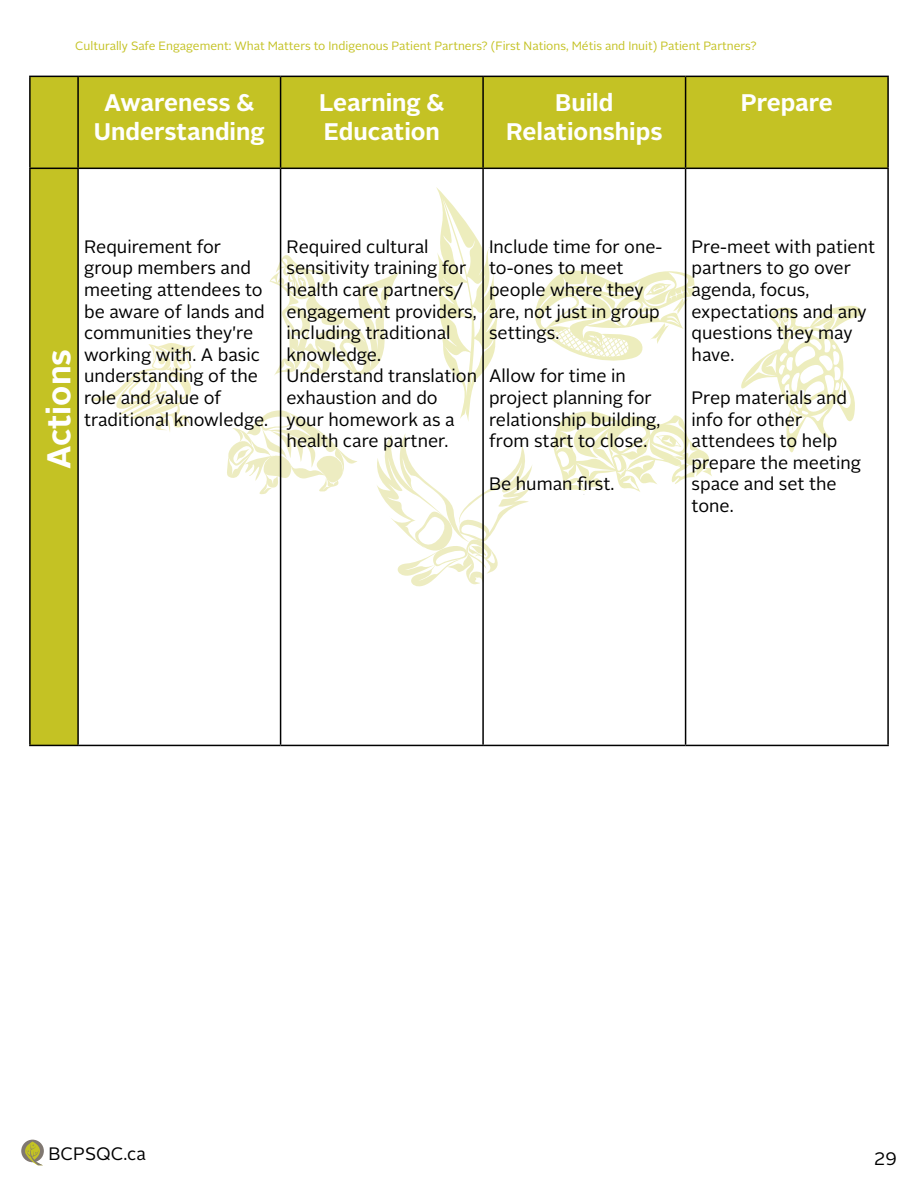
<style>
.page{position:relative;width:918px;height:1188px;background:#fff}
.page>*{position:absolute;margin:0;border:0;box-sizing:border-box;transform-origin:0 0}
.t1{font:700 33px "Alright Sans";color:#fff}
.t2{font:700 24px/28.8px "Alright Sans";color:#fff;text-align:center}
.t3{font:18px/21.6px "Alright Sans";color:#000}
.t4{font:12px "Alright Sans";color:#c4c224}
</style>
<div class="page">
<div style="left:21px;top:1140px;width:23px;height:22px;background:#807871;border-radius:50%"></div>
<svg style="left:24px;top:1142px;width:20px;height:23px"></svg>
<svg style="left:554px;top:411px;width:159px;height:84px"></svg>
<svg style="left:377px;top:434px;width:156px;height:153px"></svg>
<svg style="left:436px;top:187px;width:63px;height:234px"></svg>
<svg style="left:91px;top:343px;width:104px;height:89px"></svg>
<div style="left:158px;top:358px;width:7px;height:6px;background:#f0edbf;border-radius:50%"></div>
<div style="left:178px;top:358px;width:7px;height:6px;background:#f0edbf;border-radius:50%"></div>
<svg style="left:741px;top:305px;width:122px;height:148px"></svg>
<svg style="left:270px;top:255px;width:129px;height:121px"></svg>
<svg style="left:227px;top:410px;width:130px;height:84px"></svg>
<svg style="left:535px;top:270px;width:160px;height:91px"></svg>
<div style="left:31px;top:77px;width:46px;height:668px;background:#c4c224"></div>
<div style="left:79px;top:77px;width:808px;height:91px;background:#c4c224"></div>
<hr style="left:29px;top:76px;width:49px;height:1px;background:#000">
<hr style="left:29px;top:77px;width:2px;height:91px;background:#000">
<hr style="left:78px;top:76px;width:203px;height:1px;background:#000">
<hr style="left:77px;top:77px;width:2px;height:91px;background:#000">
<hr style="left:281px;top:76px;width:202px;height:1px;background:#000">
<hr style="left:280px;top:77px;width:1px;height:91px;background:#000">
<hr style="left:483px;top:76px;width:203px;height:1px;background:#000">
<hr style="left:482px;top:77px;width:2px;height:91px;background:#000">
<hr style="left:686px;top:76px;width:203px;height:1px;background:#000">
<hr style="left:685px;top:77px;width:1px;height:91px;background:#000">
<hr style="left:887px;top:77px;width:2px;height:91px;background:#000">
<hr style="left:29px;top:168px;width:49px;height:1px;background:#000">
<hr style="left:29px;top:169px;width:2px;height:576px;background:#000">
<hr style="left:78px;top:168px;width:203px;height:1px;background:#000">
<hr style="left:77px;top:169px;width:2px;height:576px;background:#000">
<hr style="left:281px;top:168px;width:202px;height:1px;background:#000">
<hr style="left:280px;top:169px;width:1px;height:576px;background:#000">
<hr style="left:483px;top:168px;width:203px;height:1px;background:#000">
<hr style="left:482px;top:169px;width:2px;height:576px;background:#000">
<hr style="left:686px;top:168px;width:203px;height:1px;background:#000">
<hr style="left:685px;top:169px;width:1px;height:576px;background:#000">
<hr style="left:887px;top:169px;width:2px;height:576px;background:#000">
<hr style="left:29px;top:745px;width:49px;height:1px;background:#000">
<hr style="left:78px;top:745px;width:203px;height:1px;background:#000">
<hr style="left:281px;top:745px;width:202px;height:1px;background:#000">
<hr style="left:483px;top:745px;width:203px;height:1px;background:#000">
<hr style="left:686px;top:745px;width:203px;height:1px;background:#000">
<p class="t4" style="left:75px;top:37px;width:683px">Culturally Safe Engagement: What Matters to Indigenous Patient Partners? (First Nations, Métis and Inuit) Patient Partners?</p>
<h2 class="t2" style="left:94px;top:88px;width:172px">Awareness &amp;<br>Understanding</h2>
<h2 class="t2" style="left:319px;top:88px;width:127px;text-align:left">Learning &amp;<br>Education</h2>
<h2 class="t2" style="left:506px;top:88px;width:158px">Build<br>Relationships</h2>
<h2 class="t2" style="left:741px;top:88px;width:94px">Prepare</h2>
<h1 class="t1" style="left:36px;top:469px;width:122px;rotate:-90deg">Actions</h1>
<p class="t3" style="left:84px;top:236px;width:186px">Requirement for group members and meeting attendees to be aware of lands and communities they're working with. A basic understanding of the role and value of traditional knowledge.</p>
<p class="t3" style="left:287px;top:236px;width:192px">Required cultural sensitivity training for health care partners/ engagement providers, including traditional knowledge.<br>Understand translation exhaustion and do your homework as a health care partner.</p>
<p class="t3" style="left:489px;top:236px;width:175px">Include time for one&shy;to-ones to meet people where they are, not just in group settings.</p>
<p class="t3" style="left:489px;top:366px;width:173px">Allow for time in project planning for relationship building, from start to close.</p>
<p class="t3" style="left:489px;top:474px;width:127px">Be human first.</p>
<p class="t3" style="left:692px;top:236px;width:185px">Pre-meet with patient partners to go over agenda, focus, expectations and any questions they may have.</p>
<p class="t3" style="left:692px;top:387px;width:171px">Prep materials and info for other attendees to help prepare the meeting space and set the tone.</p>
<p class="t3" style="left:48px;top:1143px;width:99px">BCPSQC.ca</p>
<p class="t3" style="left:874px;top:1148px;width:24px">29</p>
</div>
